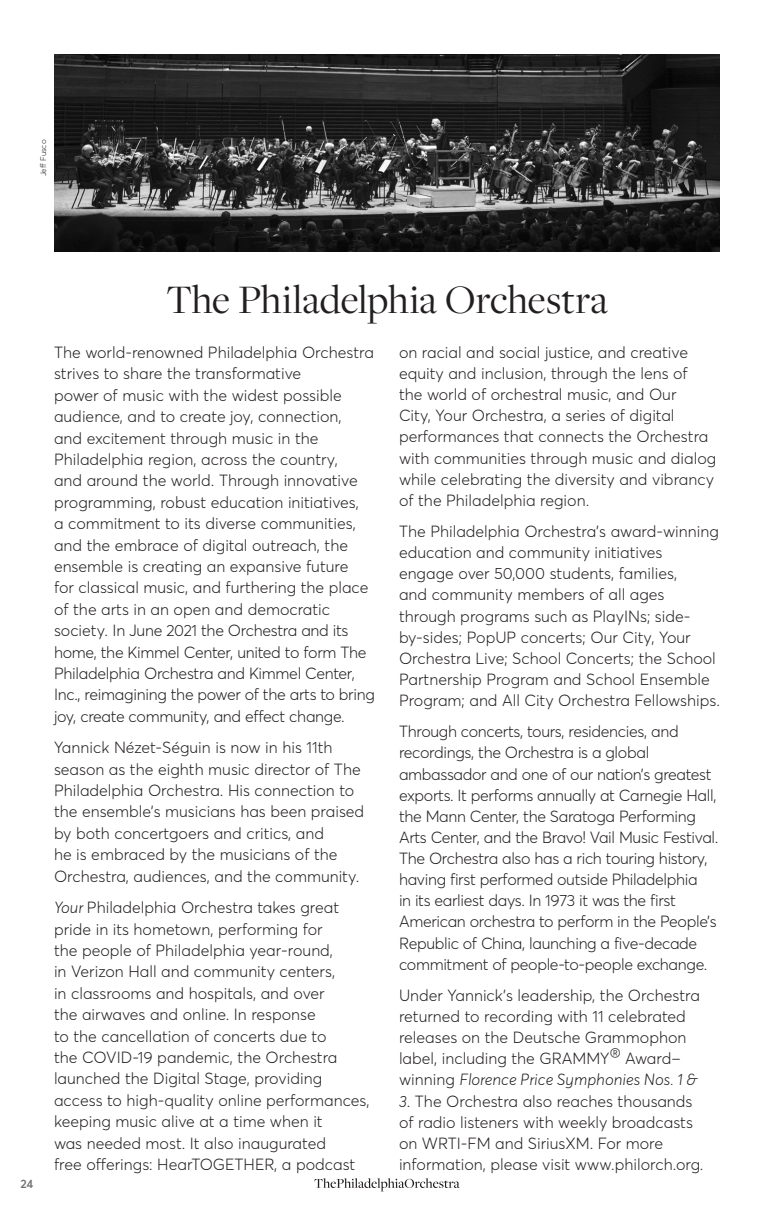
<style>
.page{position:relative;width:774px;height:1224px;background:#fff}
.page>*{position:absolute;margin:0;border:0;box-sizing:border-box;transform-origin:0 0}
.Headline{font:42px "Freight Disp Pro";color:#231f20}
.t1{font:300 16px/21.4px "Averta Std";color:#231f20}
.t2{font:300 16px/21.2px "Averta Std";letter-spacing:-.02em;color:#231f20}
.t3{font:600 12px "Averta Std";color:#717275}
.t4{font:300 8px "Averta Std";color:#231f20}
.s1{font-style:italic}
</style>
<div class="page">
<svg style="left:314px;top:1178px;width:146px;height:13px"></svg>
<img style="left:54px;top:54px;width:666px;height:198px">
<p class="t4" style="left:38px;top:176px;width:38px;rotate:-90deg">Jeff Fusco</p>
<p class="Headline" style="left:166px;top:272px;width:443px">The Philadelphia Orchestra</p>
<p class="t3" style="left:20px;top:1176px;width:15px">24</p>
<p class="t1" style="left:54px;top:342px;width:322px">The world-renowned Philadelphia Orchestra strives to share the transformative<br>power of music with the widest possible audience, and to create joy, connection,<br>and excitement through music in the Philadelphia region, across the country,<br>and around the world. Through innovative programming, robust education initiatives,<br>a commitment to its diverse communities, and the embrace of digital outreach, the ensemble is creating an expansive future<br>for classical music, and furthering the place of the arts in an open and democratic society. In June 2021 the Orchestra and its home, the Kimmel Center, united to form The Philadelphia Orchestra and Kimmel Center, Inc., reimagining the power of the arts to bring joy, create community, and effect change.</p>
<p class="t1" style="left:54px;top:737px;width:312px">Yannick Nézet-Séguin is now in his 11th season as the eighth music director of The Philadelphia Orchestra. His connection to the ensemble’s musicians has been praised by both concertgoers and critics, and<br>he is embraced by the musicians of the Orchestra, audiences, and the community.</p>
<p class="t1" style="left:54px;top:897px;width:317px"><span class="s1">Your</span> Philadelphia Orchestra takes great pride in its hometown, performing for<br>the people of Philadelphia year-round,<br>in Verizon Hall and community centers,<br>in classrooms and hospitals, and over<br>the airwaves and online. In response<br>to the cancellation of concerts due to<br>the COVID-19 pandemic, the Orchestra launched the Digital Stage, providing access to high-quality online performances, keeping music alive at a time when it<br>was needed most. It also inaugurated<br>free offerings: HearTOGETHER, a podcast</p>
<p class="t1" style="left:399px;top:342px;width:319px">on racial and social justice, and creative equity and inclusion, through the lens of<br>the world of orchestral music, and Our<br>City, Your Orchestra, a series of digital performances that connects the Orchestra with communities through music and dialog while celebrating the diversity and vibrancy of the Philadelphia region.</p>
<p class="t1" style="left:399px;top:521px;width:323px">The Philadelphia Orchestra’s award-winning education and community initiatives engage over 50,000 students, families,<br>and community members of all ages through programs such as PlayINs; side&shy;by-sides; PopUP concerts; Our City, Your Orchestra Live; School Concerts; the School Partnership Program and School Ensemble Program; and All City Orchestra Fellowships.</p>
<p class="t2" style="left:399px;top:721px;width:321px">Through concerts, tours, residencies, and recordings, the Orchestra is a global ambassador and one of our nation’s greatest exports. It performs annually at Carnegie Hall, the Mann Center, the Saratoga Performing Arts Center, and the Bravo! Vail Music Festival.<br>The Orchestra also has a rich touring history, having first performed outside Philadelphia<br>in its earliest days. In 1973 it was the first American orchestra to perform in the People’s Republic of China, launching a five-decade commitment of people-to-people exchange.</p>
<p class="t1" style="left:399px;top:985px;width:302px">Under Yannick’s leadership, the Orchestra returned to recording with 11 celebrated releases on the Deutsche Grammophon label, including the GRAMMY® Award– winning <span class="s1">Florence Price Symphonies Nos. 1 &amp;</span></p>
<p class="t1" style="left:399px;top:1090px;width:306px"><span class="s1">3</span>. The Orchestra also reaches thousands of radio listeners with weekly broadcasts on WRTI-FM and SiriusXM. For more information, please visit www.philorch.org.</p>
</div>
